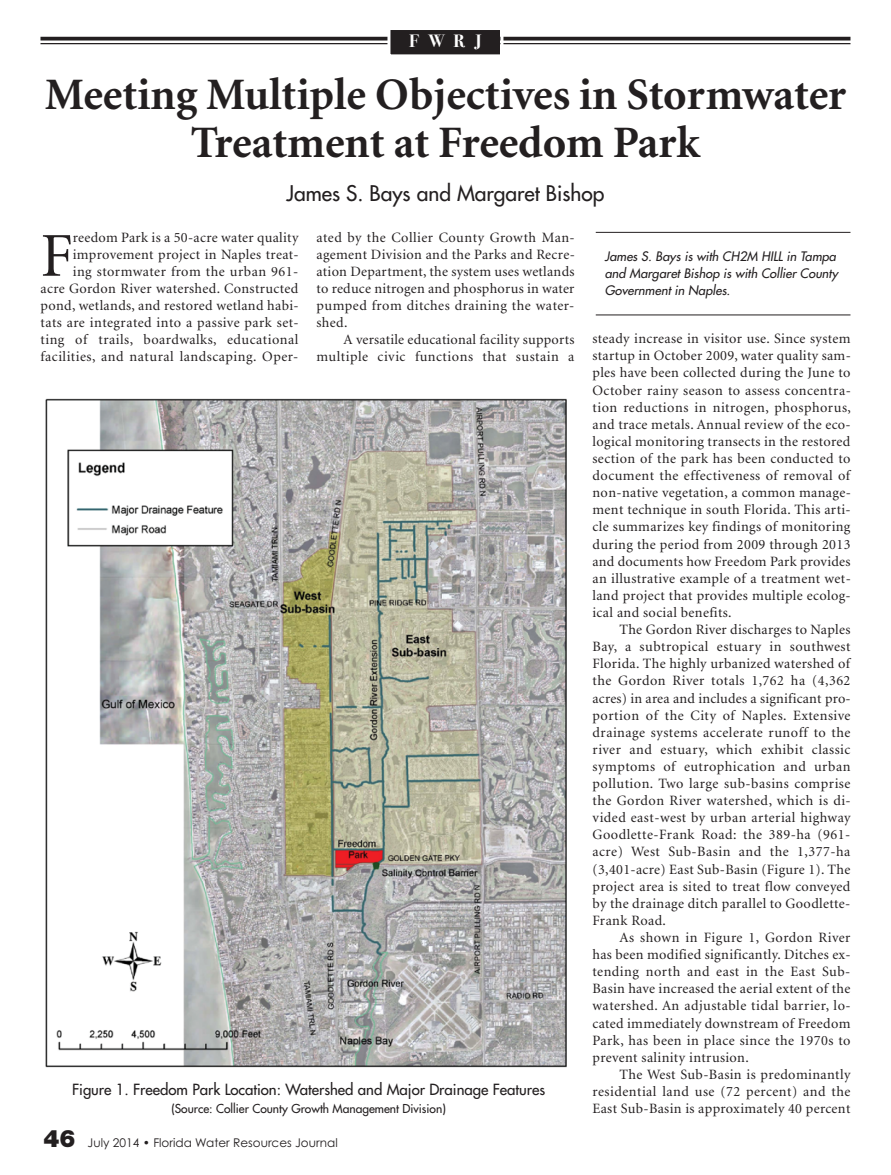
<style>
.page{position:relative;width:891px;height:1175px;background:#fff}
.page>*{position:absolute;margin:0;border:0;box-sizing:border-box;transform-origin:0 0}
.t1{font:62.4px "Minion";color:#231f20}
.t2{font:700 45px/48px "Minion";color:#231f20;text-align:center}
.t3{font:21px "Futura";color:#231f20}
.t4{font:18px "Bodoni Svty Two OSITCTT Bold";color:#fff}
.t5{font:15px "Futura";color:#231f20}
.t6{font:14.25px/17.1px "Minion";letter-spacing:.025em;color:#231f20;text-align:justify}
.t7{font:italic 12.75px/17.4px "Futura";color:#231f20;text-align:justify}
.t8{font:12px "Futura";color:#231f20}
.t9{font:12px "Century Gothic";color:#231f20}
.s1{font-family:"Helvetica Neue";font-weight:900;font-size:24px}
</style>
<div class="page">
<hr style="left:596px;top:232px;width:254px;height:1px;background:#231f20">
<hr style="left:40px;top:37px;width:810px;height:3px;background:#231f20">
<hr style="left:40px;top:43px;width:810px;height:1px;background:#231f20">
<div style="left:390px;top:30px;width:110px;height:24px;background:#231f20"></div>
<div style="left:387px;top:27px;width:116px;height:30px;border:3px solid #fff"></div>
<img style="left:45px;top:398px;width:522px;height:670px">
<hr style="left:596px;top:314px;width:254px;height:1px;background:#231f20">
<p class="t4" style="left:409px;top:30px;width:74px">FWRJ</p>
<h2 class="t2" style="left:45px;top:75px;width:803px">Meeting Multiple Objectives in Stormwater<br>Treatment at Freedom Park</h2>
<h3 class="t3" style="left:286px;top:182px;width:320px">James S. Bays and Margaret Bishop</h3>
<p class="t6" style="left:40px;top:230px;width:260px;text-align:right">reedom Park is a 50-acre water quality improvement project in Naples treat-<br>ing stormwater from the urban 961-<br>acre Gordon River watershed. Constructed pond, wetlands, and restored wetland habi&shy;tats are integrated into a passive park set&shy;ting of trails, boardwalks, educational facilities, and natural landscaping. Oper-</p>
<p class="t6" style="left:316px;top:230px;width:260px">ated by the Collier County Growth Man&shy;agement Division and the Parks and Recre&shy;ation Department, the system uses wetlands to reduce nitrogen and phosphorus in water pumped from ditches draining the water&shy;shed.</p>
<h1 class="t1" style="left:40px;top:231px;width:34px">F</h1>
<p class="t7" style="left:605px;top:248px;width:235px">James S. Bays is with CH2M HILL in Tampa and Margaret Bishop is with Collier County Government in Naples.</p>
<p class="t6" style="left:316px;top:332px;width:260px;text-align:right">A versatile educational facility supports multiple civic functions that sustain a</p>
<p class="t6" style="left:592px;top:331px;width:260px">steady increase in visitor use. Since system startup in October 2009, water quality sam&shy;ples have been collected during the June to October rainy season to assess concentra&shy;tion reductions in nitrogen, phosphorus, and trace metals. Annual review of the eco&shy;logical monitoring transects in the restored section of the park has been conducted to document the effectiveness of removal of non-native vegetation, a common manage&shy;ment technique in south Florida. This arti&shy;cle summarizes key findings of monitoring during the period from 2009 through 2013 and documents how Freedom Park provides an illustrative example of a treatment wet&shy;land project that provides multiple ecolog&shy;ical and social benefits.</p>
<p class="t6" style="left:592px;top:622px;width:260px;text-indent:27px">The Gordon River discharges to Naples Bay, a subtropical estuary in southwest Florida. The highly urbanized watershed of the Gordon River totals 1,762 ha (4,362 acres) in area and includes a significant pro&shy;portion of the City of Naples. Extensive drainage systems accelerate runoff to the river and estuary, which exhibit classic symptoms of eutrophication and urban pollution. Two large sub-basins comprise the Gordon River watershed, which is di&shy;vided east-west by urban arterial highway Goodlette-Frank Road: the 389-ha (961- acre) West Sub-Basin and the 1,377-ha (3,401-acre) East Sub-Basin (Figure 1). The project area is sited to treat flow conveyed by the drainage ditch parallel to Goodlette-Frank Road.</p>
<p class="t6" style="left:592px;top:930px;width:260px;text-indent:27px">As shown in Figure 1, Gordon River has been modified significantly. Ditches ex&shy;tending north and east in the East Sub-Basin have increased the aerial extent of the watershed. An adjustable tidal barrier, lo&shy;cated immediately downstream of Freedom Park, has been in place since the 1970s to prevent salinity intrusion.</p>
<p class="t6" style="left:592px;top:1067px;width:260px;text-indent:27px">The West Sub-Basin is predominantly residential land use (72 percent) and the East Sub-Basin is approximately 40 percent</p>
<p class="t5" style="left:72px;top:1082px;width:475px">Figure 1. Freedom Park Location: Watershed and Major Drainage Features</p>
<p class="t8" style="left:171px;top:1102px;width:276px">(Source: Collier County Growth Management Division)</p>
<p class="t9" style="left:44px;top:1135px;width:296px"><span class="s1">46</span> July 2014 • Florida Water Resources Journal</p>
</div>
